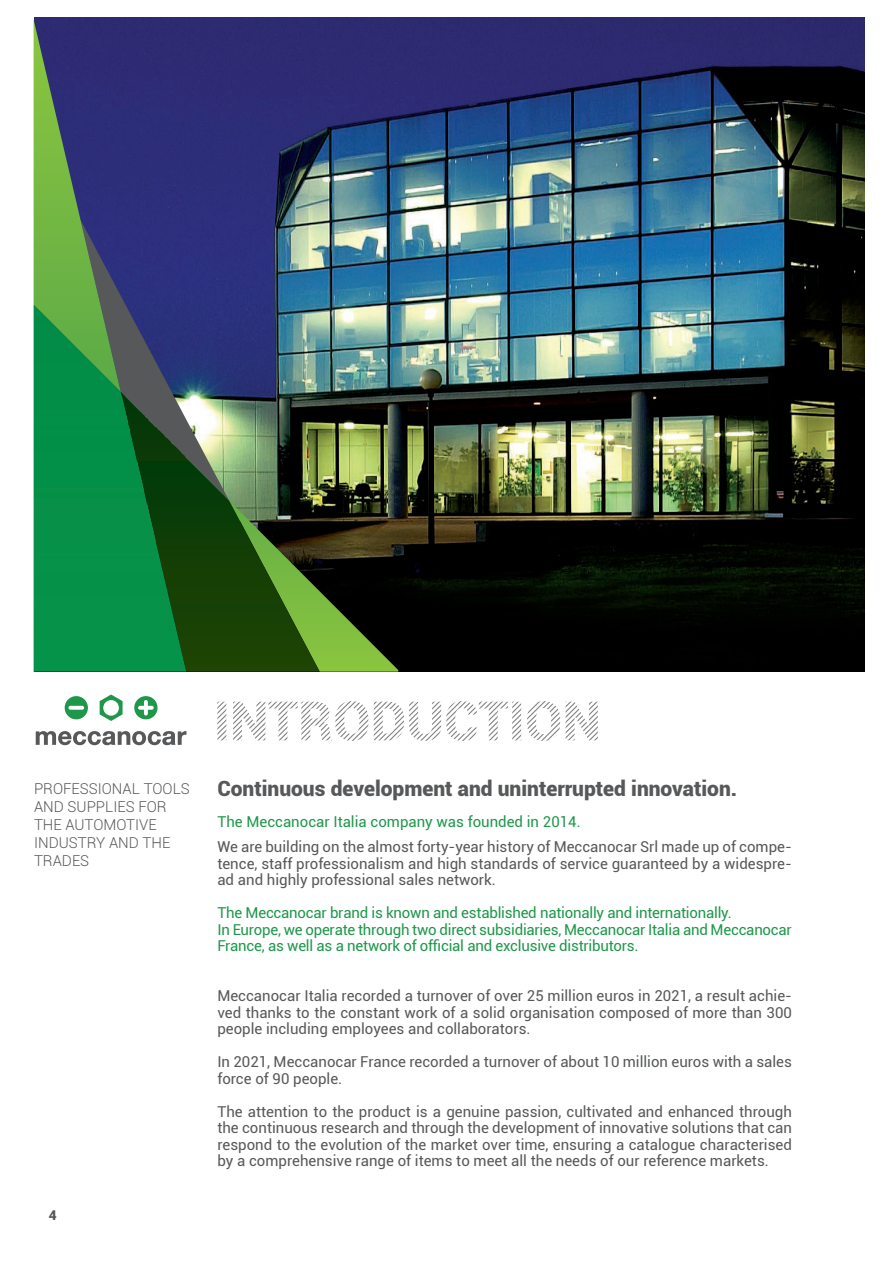
<style>
.page{position:relative;width:893px;height:1263px;background:#fff}
.page>*{position:absolute;margin:0;border:0;box-sizing:border-box;transform-origin:0 0}
.t1{font:900 21px "Roboto";color:#57585a}
.t2{font:15px/16.5px "Roboto";color:#57585a;text-align:justify}
.t3{font:15px/16.5px "Roboto";letter-spacing:-.015em;color:#1f974b}
.t4{font:300 15px/18px "Roboto";color:#57585a}
.t5{font:900 13.5px "Roboto";color:#57585a}
</style>
<div class="page">
<img style="left:34px;top:17px;width:830px;height:654px">
<svg style="left:34px;top:19px;width:195px;height:286px;background:#3c496d"></svg>
<img style="left:186px;top:305px;width:212px;height:367px">
<img style="left:186px;top:392px;width:134px;height:280px">
<img style="left:34px;top:305px;width:152px;height:367px">
<svg style="left:36px;top:731px;width:150px;height:14px"></svg>
<svg style="left:100px;top:694px;width:23px;height:27px"></svg>
<svg style="left:134px;top:696px;width:24px;height:23px"></svg>
<svg style="left:65px;top:696px;width:23px;height:23px"></svg>
<svg style="left:268px;top:701px;width:330px;height:40px"></svg>
<p class="t4" style="left:34px;top:779px;width:158px">PROFESSIONAL TOOLS<br>AND SUPPLIES FOR<br>THE AUTOMOTIVE<br>INDUSTRY AND THE<br>TRADES</p>
<p class="t5" style="left:49px;top:1205px;width:9px">4</p>
<h1 class="t1" style="left:217px;top:774px;width:521px">Continuous development and uninterrupted innovation.</h1>
<p class="t3" style="left:217px;top:812px;width:365px">The Meccanocar Italia company was founded in 2014.</p>
<p class="t2" style="left:217px;top:838px;width:576px">We are building on the almost forty-year history of Meccanocar Srl made up of compe&shy;tence, staff professionalism and high standards of service guaranteed by a widespre&shy;ad and highly professional sales network.</p>
<p class="t3" style="left:217px;top:904px;width:576px">The Meccanocar brand is known and established nationally and internationally.<br>In Europe, we operate through two direct subsidiaries, Meccanocar Italia and Meccanocar<br>France, as well as a network of official and exclusive distributors.</p>
<p class="t2" style="left:217px;top:987px;width:576px">Meccanocar Italia recorded a turnover of over 25 million euros in 2021, a result achie&shy;ved thanks to the constant work of a solid organisation composed of more than 300 people including employees and collaborators.</p>
<p class="t2" style="left:217px;top:1053px;width:576px">In 2021, Meccanocar France recorded a turnover of about 10 million euros with a sales force of 90 people.</p>
<p class="t2" style="left:217px;top:1102px;width:576px">The attention to the product is a genuine passion, cultivated and enhanced through the continuous research and through the development of innovative solutions that can respond to the evolution of the market over time, ensuring a catalogue characterised by a comprehensive range of items to meet all the needs of our reference markets.</p>
</div>
